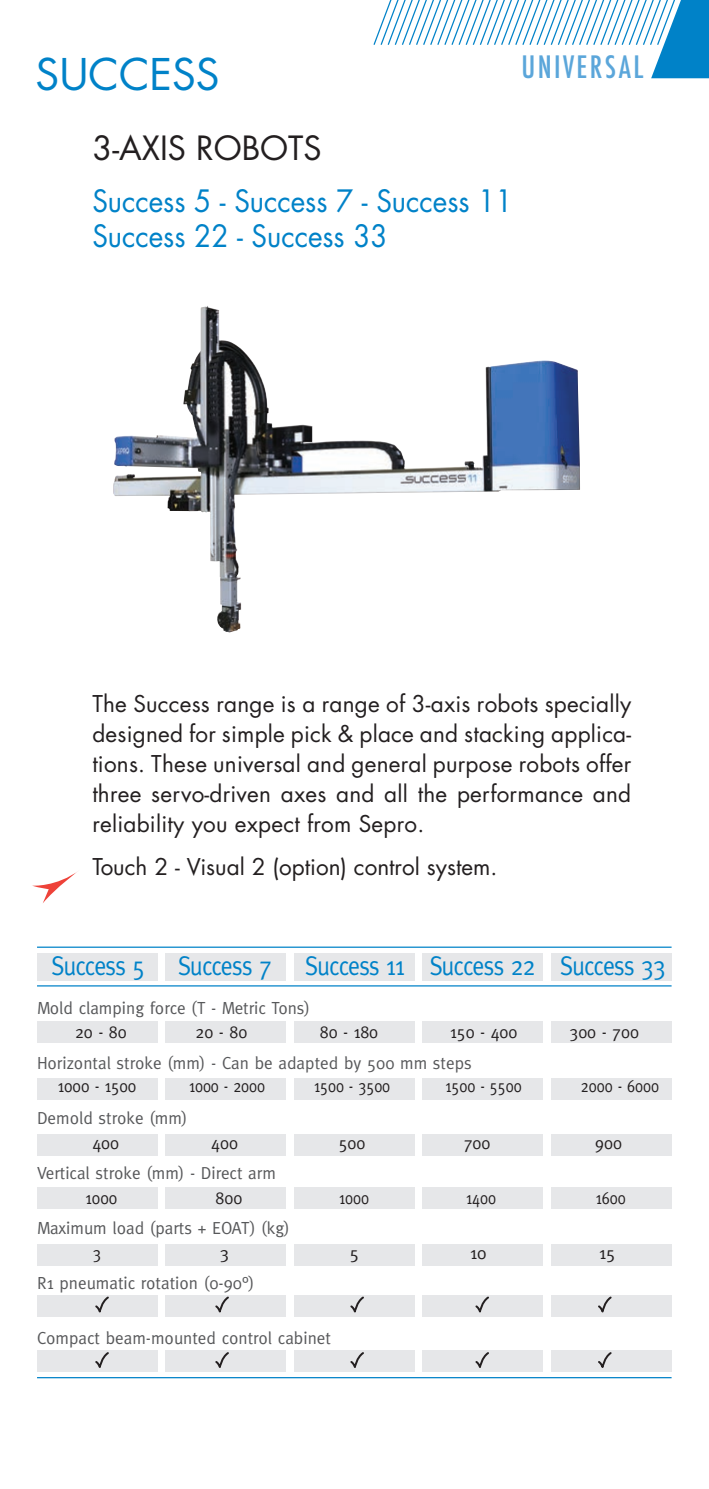
<style>
.page{position:relative;width:709px;height:1489px;background:#fff}
.page>*{position:absolute;margin:0;border:0;box-sizing:border-box;transform-origin:0 0}
.t1{font:42.5px "Futura";color:#0082c8}
.t2{font:32.5px "Futura";color:#231f20}
.t3{font:30px "Futura";color:#0082c8;scale:.93 1}
.t4{font:500 condensed 30px "Futura";letter-spacing:.08em;color:#5ba6da}
.t5{font:27px "Meta";letter-spacing:-.03em;color:#0082c8;scale:.88 1}
.t6{font:22.5px/30px "Futura";letter-spacing:.01em;color:#231f20;text-align:justify}
.t7{font:17.5px "Meta";color:#57585a}
.t8{font:17.5px "Meta";color:#231f20;scale:.95 1}
.t9{font:17.5px "Meta";color:#231f20;scale:.85 1}
.t10{font:17.5px "Meta";color:#231f20;scale:.9 1}
.t11{font:17.5px "Meta";color:#231f20}
</style>
<div class="page">
<img style="left:113px;top:306px;width:467px;height:326px">
<div style="left:165px;top:953px;width:121px;height:27px;background:#e6e7e9"></div>
<div style="left:165px;top:1020px;width:121px;height:22px;background:#e6e7e9"></div>
<div style="left:165px;top:1078px;width:121px;height:21px;background:#e6e7e9"></div>
<div style="left:165px;top:1134px;width:121px;height:21px;background:#e6e7e9"></div>
<div style="left:165px;top:1187px;width:121px;height:21px;background:#e6e7e9"></div>
<div style="left:165px;top:1244px;width:121px;height:21px;background:#e6e7e9"></div>
<div style="left:165px;top:1295px;width:121px;height:21px;background:#e6e7e9"></div>
<div style="left:165px;top:1349px;width:121px;height:22px;background:#e6e7e9"></div>
<div style="left:37px;top:953px;width:121px;height:27px;background:#e6e7e9"></div>
<div style="left:37px;top:1020px;width:121px;height:22px;background:#e6e7e9"></div>
<div style="left:37px;top:1078px;width:121px;height:21px;background:#e6e7e9"></div>
<div style="left:37px;top:1134px;width:121px;height:21px;background:#e6e7e9"></div>
<div style="left:37px;top:1187px;width:121px;height:21px;background:#e6e7e9"></div>
<div style="left:37px;top:1244px;width:121px;height:21px;background:#e6e7e9"></div>
<div style="left:37px;top:1295px;width:121px;height:21px;background:#e6e7e9"></div>
<div style="left:37px;top:1349px;width:121px;height:22px;background:#e6e7e9"></div>
<div style="left:294px;top:953px;width:120px;height:27px;background:#e6e7e9"></div>
<div style="left:294px;top:1020px;width:120px;height:22px;background:#e6e7e9"></div>
<div style="left:294px;top:1078px;width:120px;height:21px;background:#e6e7e9"></div>
<div style="left:294px;top:1134px;width:120px;height:21px;background:#e6e7e9"></div>
<div style="left:294px;top:1187px;width:120px;height:21px;background:#e6e7e9"></div>
<div style="left:294px;top:1244px;width:120px;height:21px;background:#e6e7e9"></div>
<div style="left:294px;top:1295px;width:120px;height:21px;background:#e6e7e9"></div>
<div style="left:294px;top:1349px;width:120px;height:22px;background:#e6e7e9"></div>
<div style="left:422px;top:953px;width:121px;height:27px;background:#e6e7e9"></div>
<div style="left:422px;top:1020px;width:121px;height:22px;background:#e6e7e9"></div>
<div style="left:422px;top:1078px;width:121px;height:21px;background:#e6e7e9"></div>
<div style="left:422px;top:1134px;width:121px;height:21px;background:#e6e7e9"></div>
<div style="left:422px;top:1187px;width:121px;height:21px;background:#e6e7e9"></div>
<div style="left:422px;top:1244px;width:121px;height:21px;background:#e6e7e9"></div>
<div style="left:422px;top:1295px;width:121px;height:21px;background:#e6e7e9"></div>
<div style="left:422px;top:1349px;width:121px;height:22px;background:#e6e7e9"></div>
<div style="left:551px;top:953px;width:120px;height:27px;background:#e6e7e9"></div>
<div style="left:551px;top:1020px;width:120px;height:22px;background:#e6e7e9"></div>
<div style="left:551px;top:1078px;width:120px;height:21px;background:#e6e7e9"></div>
<div style="left:551px;top:1134px;width:120px;height:21px;background:#e6e7e9"></div>
<div style="left:551px;top:1187px;width:120px;height:21px;background:#e6e7e9"></div>
<div style="left:551px;top:1244px;width:120px;height:21px;background:#e6e7e9"></div>
<div style="left:551px;top:1295px;width:120px;height:21px;background:#e6e7e9"></div>
<div style="left:551px;top:1349px;width:120px;height:22px;background:#e6e7e9"></div>
<svg style="left:94px;top:1296px;width:17px;height:21px"></svg>
<svg style="left:214px;top:1296px;width:17px;height:21px"></svg>
<svg style="left:349px;top:1296px;width:17px;height:21px"></svg>
<svg style="left:474px;top:1296px;width:17px;height:21px"></svg>
<svg style="left:597px;top:1296px;width:16px;height:21px"></svg>
<svg style="left:94px;top:1352px;width:17px;height:20px"></svg>
<svg style="left:214px;top:1352px;width:17px;height:20px"></svg>
<svg style="left:349px;top:1352px;width:17px;height:20px"></svg>
<svg style="left:474px;top:1352px;width:17px;height:20px"></svg>
<svg style="left:597px;top:1352px;width:16px;height:20px"></svg>
<hr style="left:37px;top:946px;width:634px;height:1px;background:#0082c8">
<hr style="left:37px;top:1376px;width:634px;height:2px;background:#0082c8">
<hr style="left:37px;top:985px;width:634px;height:1px;background:#0082c8">
<svg style="left:32px;top:871px;width:46px;height:32px"></svg>
<svg style="left:373px;top:0;width:336px;height:78px"></svg>
<p class="t1" style="left:36px;top:45px;width:186px">SUCCESS</p>
<p class="t4" style="left:521px;top:48px;width:123px">UNIVERSAL</p>
<p class="t2" style="left:92px;top:125px;width:231px">3-AXIS ROBOTS</p>
<p class="t3" style="left:92px;top:180px;width:453px">Success 5 - Success 7 - Success 11</p>
<p class="t3" style="left:92px;top:215px;width:319px">Success 22 - Success 33</p>
<p class="t6" style="left:92px;top:688px;width:540px">The Success range is a range of 3-axis robots specially</p>
<p class="t6" style="left:92px;top:718px;width:540px">designed for simple pick &amp; place and stacking applica&shy;tions. These universal and general purpose robots offer three servo-driven axes and all the performance and reliability you expect from Sepro.</p>
<p class="t6" style="left:92px;top:851px;width:406px">Touch 2 - Visual 2 (option) control system.</p>
<p class="t5" style="left:51px;top:950px;width:699px">Success 5 Success 7 Success 11 Success 22 Success 33</p>
<p class="t7" style="left:37px;top:997px;width:274px">Mold clamping force (T - Metric Tons)</p>
<p class="t7" style="left:37px;top:1052px;width:436px">Horizontal stroke (mm) - Can be adapted by 500 mm steps</p>
<p class="t7" style="left:37px;top:1107px;width:152px">Demold stroke (mm)</p>
<p class="t7" style="left:37px;top:1162px;width:240px">Vertical stroke (mm) - Direct arm</p>
<p class="t7" style="left:37px;top:1217px;width:254px">Maximum load (parts + EOAT) (kg)</p>
<p class="t7" style="left:37px;top:1272px;width:219px">R1 pneumatic rotation (0-90°)</p>
<p class="t7" style="left:37px;top:1327px;width:295px">Compact beam-mounted control cabinet</p>
<p class="t8" style="left:75px;top:1022px;width:56px">20 - 80</p>
<p class="t8" style="left:195px;top:1022px;width:56px">20 - 80</p>
<p class="t8" style="left:320px;top:1022px;width:63px">80 - 180</p>
<p class="t8" style="left:450px;top:1022px;width:72px">150 - 400</p>
<p class="t8" style="left:569px;top:1022px;width:75px">300 - 700</p>
<p class="t10" style="left:58px;top:1076px;width:89px">1000 - 1500</p>
<p class="t9" style="left:189px;top:1076px;width:91px">1000 - 2000</p>
<p class="t9" style="left:314px;top:1076px;width:91px">1500 - 3500</p>
<p class="t9" style="left:445px;top:1076px;width:91px">1500 - 5500</p>
<p class="t9" style="left:581px;top:1076px;width:93px">2000 - 6000</p>
<p class="t8" style="left:92px;top:1132px;width:30px">400</p>
<p class="t8" style="left:211px;top:1132px;width:30px">400</p>
<p class="t8" style="left:339px;top:1132px;width:30px">500</p>
<p class="t8" style="left:463px;top:1132px;width:30px">700</p>
<p class="t8" style="left:595px;top:1132px;width:30px">900</p>
<p class="t10" style="left:86px;top:1187px;width:37px">1000</p>
<p class="t8" style="left:216px;top:1187px;width:30px">800</p>
<p class="t9" style="left:339px;top:1187px;width:37px">1000</p>
<p class="t9" style="left:466px;top:1187px;width:37px">1400</p>
<p class="t9" style="left:595px;top:1187px;width:37px">1600</p>
<p class="t10" style="left:93px;top:1242px;width:11px">3</p>
<p class="t11" style="left:220px;top:1242px;width:11px">3</p>
<p class="t11" style="left:350px;top:1242px;width:11px">5</p>
<p class="t11" style="left:470px;top:1242px;width:18px">10</p>
<p class="t11" style="left:599px;top:1242px;width:18px">15</p>
</div>
